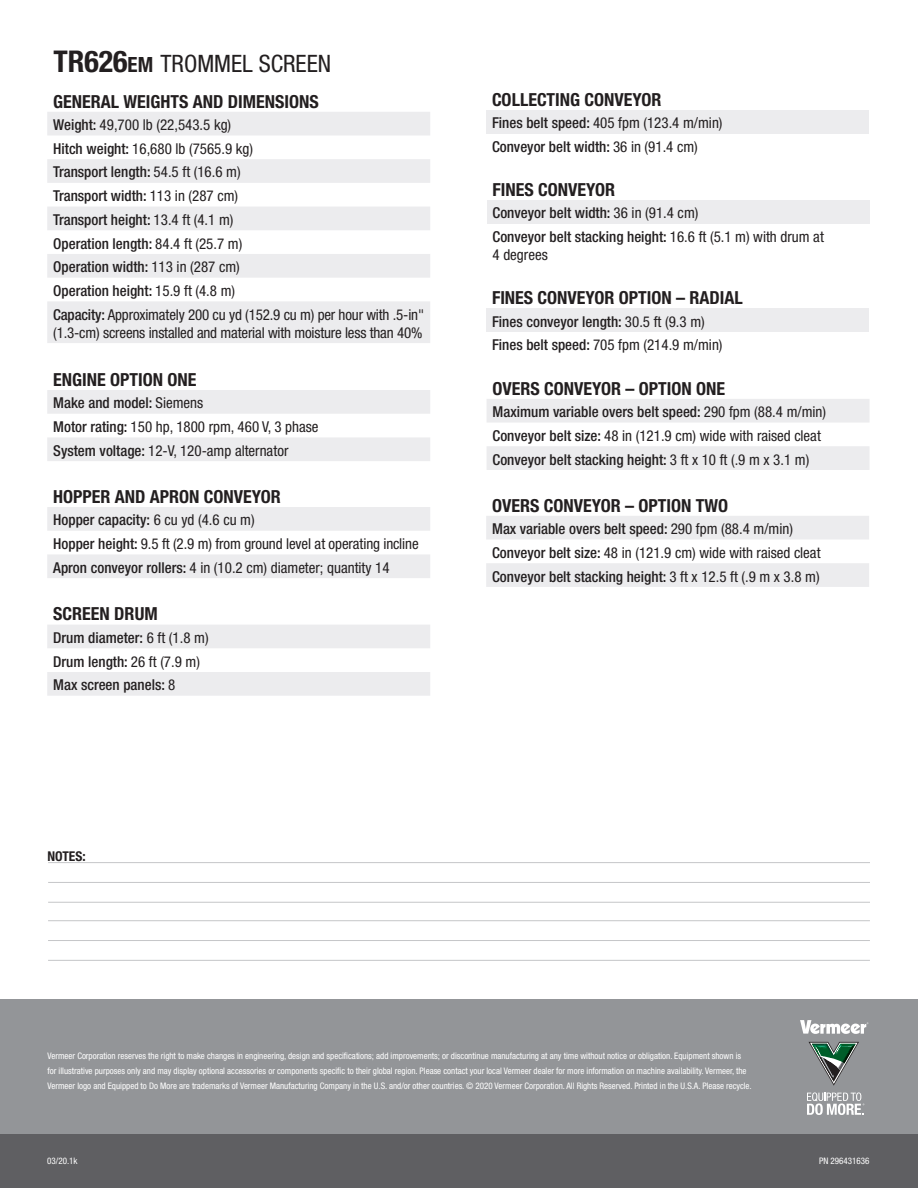
<style>
.page{position:relative;width:918px;height:1188px;background:#fff}
.page>*{position:absolute;margin:0;border:0;box-sizing:border-box;transform-origin:0 0}
.t1{font:condensed 24px "Helvetica Neue";color:#231f20}
.t2{font:700 condensed 18px "Helvetica Neue";color:#231f20}
.t3{font:condensed 15px/23.7px "Helvetica Neue";letter-spacing:-.005em;color:#231f20}
.t4{font:500 condensed 15px/23.7px "Helvetica Neue";color:#231f20}
.t5{font:700 condensed 13.5px "Helvetica Neue";color:#231f20}
.t6{font:condensed 9px/15px "Helvetica Neue";color:#fff}
.s1{font-weight:700;font-size:30px}
.s2{font-weight:700;font-size:21px}
.s3{font-weight:500}
.s4{font-weight:400}
</style>
<div class="page">
<div style="left:0;top:999px;width:918px;height:151px;background:#939598"></div>
<svg style="left:800px;top:1020px;width:68px;height:14px"></svg>
<svg style="left:807px;top:1092px;width:57px;height:23px"></svg>
<svg style="left:809px;top:1042px;width:50px;height:44px"></svg>
<div style="left:0;top:1134px;width:918px;height:54px;background:#5f5f62"></div>
<svg style="left:47px;top:112px;width:383px;height:231px;fill:#ececee"></svg>
<svg style="left:47px;top:390px;width:383px;height:71px"></svg>
<div style="left:487px;top:200px;width:383px;height:24px;background:#ececee"></div>
<svg style="left:487px;top:399px;width:383px;height:71px"></svg>
<svg style="left:47px;top:507px;width:383px;height:71px"></svg>
<svg style="left:47px;top:625px;width:383px;height:71px"></svg>
<div style="left:486px;top:110px;width:383px;height:23px;background:#ececee"></div>
<div style="left:486px;top:308px;width:383px;height:24px;background:#ececee"></div>
<svg style="left:486px;top:516px;width:383px;height:71px"></svg>
<hr style="left:48px;top:862px;width:822px;height:1px;background:#c5c6c8">
<hr style="left:48px;top:882px;width:822px;height:1px;background:#c5c6c8">
<hr style="left:48px;top:902px;width:822px;height:1px;background:#c5c6c8">
<hr style="left:48px;top:920px;width:822px;height:1px;background:#c5c6c8">
<hr style="left:48px;top:940px;width:822px;height:1px;background:#c5c6c8">
<hr style="left:48px;top:960px;width:822px;height:1px;background:#c5c6c8">
<h1 class="t1" style="left:53px;top:50px;width:279px"><span class="s1">TR626</span><span class="s2">EM</span> TROMMEL SCREEN</h1>
<p class="t2" style="left:53px;top:90px;width:267px">GENERAL WEIGHTS AND DIMENSIONS</p>
<p class="t3" style="left:53px;top:113px;width:372px"><span class="s3">Weight:</span> 49,700 lb (22,543.5 kg)<br><span class="s3">Hitch weight:</span> 16,680 lb (7565.9 kg)<br><span class="s3">Transport length:</span> 54.5 ft (16.6 m)<br><span class="s3">Transport width:</span> 113 in (287 cm)<br><span class="s3">Transport height:</span> 13.4 ft (4.1 m)<br><span class="s3">Operation length:</span> 84.4 ft (25.7 m)<br><span class="s3">Operation width:</span> 113 in (287 cm)<br><span class="s3">Operation height:</span> 15.9 ft (4.8 m)<br><span class="s3">Capacity:</span> Approximately 200 cu yd (152.9 cu m) per hour with .5-in"</p>
<p class="t3" style="left:53px;top:320px;width:371px">(1.3-cm) screens installed and material with moisture less than 40%</p>
<p class="t2" style="left:53px;top:369px;width:145px">ENGINE OPTION ONE</p>
<p class="t3" style="left:53px;top:391px;width:267px"><span class="s3">Make and model:</span> Siemens<br><span class="s3">Motor rating:</span> 150 hp, 1800 rpm, 460 V, 3 phase<br><span class="s3">System voltage:</span> 12-V, 120-amp alternator</p>
<p class="t2" style="left:53px;top:486px;width:229px">HOPPER AND APRON CONVEYOR</p>
<p class="t3" style="left:53px;top:508px;width:367px"><span class="s3">Hopper capacity:</span> 6 cu yd (4.6 cu m)<br><span class="s3">Hopper height:</span> 9.5 ft (2.9 m) from ground level at operating incline<br><span class="s3">Apron conveyor rollers:</span> 4 in (10.2 cm) diameter; quantity 14</p>
<p class="t2" style="left:53px;top:603px;width:106px">SCREEN DRUM</p>
<p class="t4" style="left:53px;top:626px;width:157px">Drum diameter: <span class="s4">6 ft (1.8 m)<br></span>Drum length: <span class="s4">26 ft (7.9 m)<br></span>Max screen panels: <span class="s4">8</span></p>
<p class="t5" style="left:47px;top:848px;width:40px">NOTES:</p>
<p class="t2" style="left:492px;top:88px;width:171px">COLLECTING CONVEYOR</p>
<p class="t4" style="left:492px;top:111px;width:232px">Fines belt speed: <span class="s4">405 fpm (123.4 m/min)<br></span>Conveyor belt width: <span class="s4">36 in (91.4 cm)</span></p>
<p class="t2" style="left:493px;top:179px;width:124px">FINES CONVEYOR</p>
<p class="t4" style="left:493px;top:201px;width:333px">Conveyor belt width: <span class="s4">36 in (91.4 cm)<br></span>Conveyor belt stacking height: <span class="s4">16.6 ft (5.1 m) with drum at</span></p>
<p class="t3" style="left:493px;top:243px;width:57px">4 degrees</p>
<p class="t2" style="left:492px;top:287px;width:252px">FINES CONVEYOR OPTION – RADIAL</p>
<p class="t4" style="left:492px;top:309px;width:232px">Fines conveyor length: <span class="s4">30.5 ft (9.3 m)<br></span>Fines belt speed: <span class="s4">705 fpm (214.9 m/min)</span></p>
<p class="t2" style="left:493px;top:377px;width:234px">OVERS CONVEYOR – OPTION ONE</p>
<p class="t4" style="left:493px;top:400px;width:335px">Maximum variable overs belt speed: <span class="s4">290 fpm (88.4 m/min)<br></span>Conveyor belt size: <span class="s4">48 in (121.9 cm) wide with raised cleat<br></span>Conveyor belt stacking height: <span class="s4">3 ft x 10 ft (.9 m x 3.1 m)</span></p>
<p class="t2" style="left:492px;top:494px;width:237px">OVERS CONVEYOR – OPTION TWO</p>
<p class="t4" style="left:492px;top:517px;width:330px">Max variable overs belt speed: <span class="s4">290 fpm (88.4 m/min)<br></span>Conveyor belt size: <span class="s4">48 in (121.9 cm) wide with raised cleat<br></span>Conveyor belt stacking height: <span class="s4">3 ft x 12.5 ft (.9 m x 3.8 m)</span></p>
<p class="t6" style="left:48px;top:1049px;width:706px">Vermeer Corporation reserves the right to make changes in engineering, design and specifications; add improvements; or discontinue manufacturing at any time without notice or obligation. Equipment shown is for illustrative purposes only and may display optional accessories or components specific to their global region. Please contact your local Vermeer dealer for more information on machine availability. Vermeer, the<br>Vermeer logo and Equipped to Do More are trademarks of Vermeer Manufacturing Company in the U.S. and/or other countries. © 2020 Vermeer Corporation. All Rights Reserved. Printed in the U.S.A. Please recycle.</p>
<p class="t6" style="left:47px;top:1154px;width:32px">03/20.1k</p>
<p class="t6" style="left:819px;top:1154px;width:52px">PN 296431636</p>
</div>
